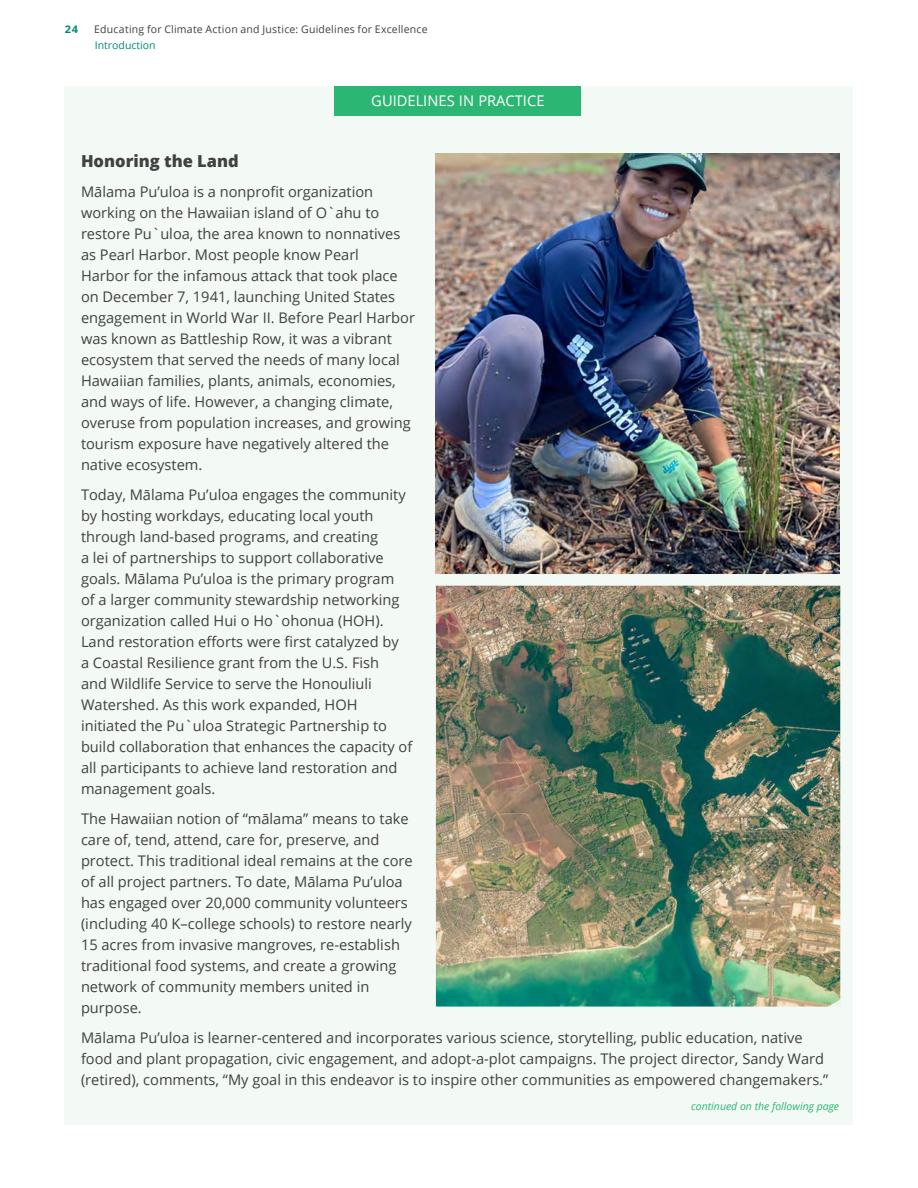
<style>
.page{position:relative;width:918px;height:1188px;background:#fff}
.page>*{position:absolute;margin:0;border:0;box-sizing:border-box;transform-origin:0 0}
.t1{font:800 16.5px "Open Sans";color:#414042}
.t2{font:14.7px/21px "Open Sans";color:#414042}
.t3{font:14.7px "Open Sans";color:#fff}
.t4{font:10.5px "Open Sans";letter-spacing:.02em;color:#414042}
.t5{font:italic 10.5px "Open Sans";color:#2bb673}
.t6{font:10.5px "Open Sans";color:#008a7a}
.t7{font:700 10.5px "Open Sans";color:#008a7a;scale:1.05 1}
</style>
<div class="page">
<div style="left:65px;top:86px;width:788px;height:1038px;background:#f3f9f4"></div>
<div style="left:335px;top:86px;width:246px;height:30px;background:#2bb673"></div>
<img style="left:435px;top:154px;width:405px;height:420px">
<img style="left:436px;top:586px;width:404px;height:421px">
<p class="t7" style="left:65px;top:22px;width:14px">24</p>
<p class="t4" style="left:94px;top:22px;width:335px">Educating for Climate Action and Justice: Guidelines for Excellence</p>
<p class="t6" style="left:95px;top:38px;width:62px">Introduction</p>
<p class="t3" style="left:371px;top:91px;width:175px">GUIDELINES IN PRACTICE</p>
<h4 class="t1" style="left:81px;top:148px;width:159px">Honoring the Land</h4>
<p class="t2" style="left:81px;top:180px;width:335px">Mālama Pu’uloa is a nonprofit organization working on the Hawaiian island of O`ahu to restore Pu`uloa, the area known to nonnatives as Pearl Harbor. Most people know Pearl<br>Harbor for the infamous attack that took place on December 7, 1941, launching United States engagement in World War II. Before Pearl Harbor was known as Battleship Row, it was a vibrant ecosystem that served the needs of many local Hawaiian families, plants, animals, economies, and ways of life. However, a changing climate, overuse from population increases, and growing tourism exposure have negatively altered the native ecosystem.</p>
<p class="t2" style="left:81px;top:483px;width:333px">Today, Mālama Pu’uloa engages the community by hosting workdays, educating local youth through land-based programs, and creating<br>a lei of partnerships to support collaborative goals. Mālama Pu’uloa is the primary program<br>of a larger community stewardship networking organization called Hui o Ho`ohonua (HOH).<br>Land restoration efforts were first catalyzed by<br>a Coastal Resilience grant from the U.S. Fish<br>and Wildlife Service to serve the Honouliuli Watershed. As this work expanded, HOH initiated the Pu`uloa Strategic Partnership to build collaboration that enhances the capacity of all participants to achieve land restoration and</p>
<p class="t2" style="left:81px;top:777px;width:136px">management goals.</p>
<p class="t2" style="left:81px;top:807px;width:333px">The Hawaiian notion of “mālama” means to take care of, tend, attend, care for, preserve, and protect. This traditional ideal remains at the core of all project partners. To date, Mālama Pu’uloa has engaged over 20,000 community volunteers (including 40 K–college schools) to restore nearly 15 acres from invasive mangroves, re-establish traditional food systems, and create a growing network of community members united in</p>
<p class="t2" style="left:81px;top:996px;width:62px">purpose.</p>
<p class="t2" style="left:81px;top:1026px;width:749px">Mālama Pu’uloa is learner-centered and incorporates various science, storytelling, public education, native food and plant propagation, civic engagement, and adopt-a-plot campaigns. The project director, Sandy Ward (retired), comments, “My goal in this endeavor is to inspire other communities as empowered changemakers.”</p>
<p class="t5" style="left:691px;top:1099px;width:149px">continued on the following page</p>
</div>
